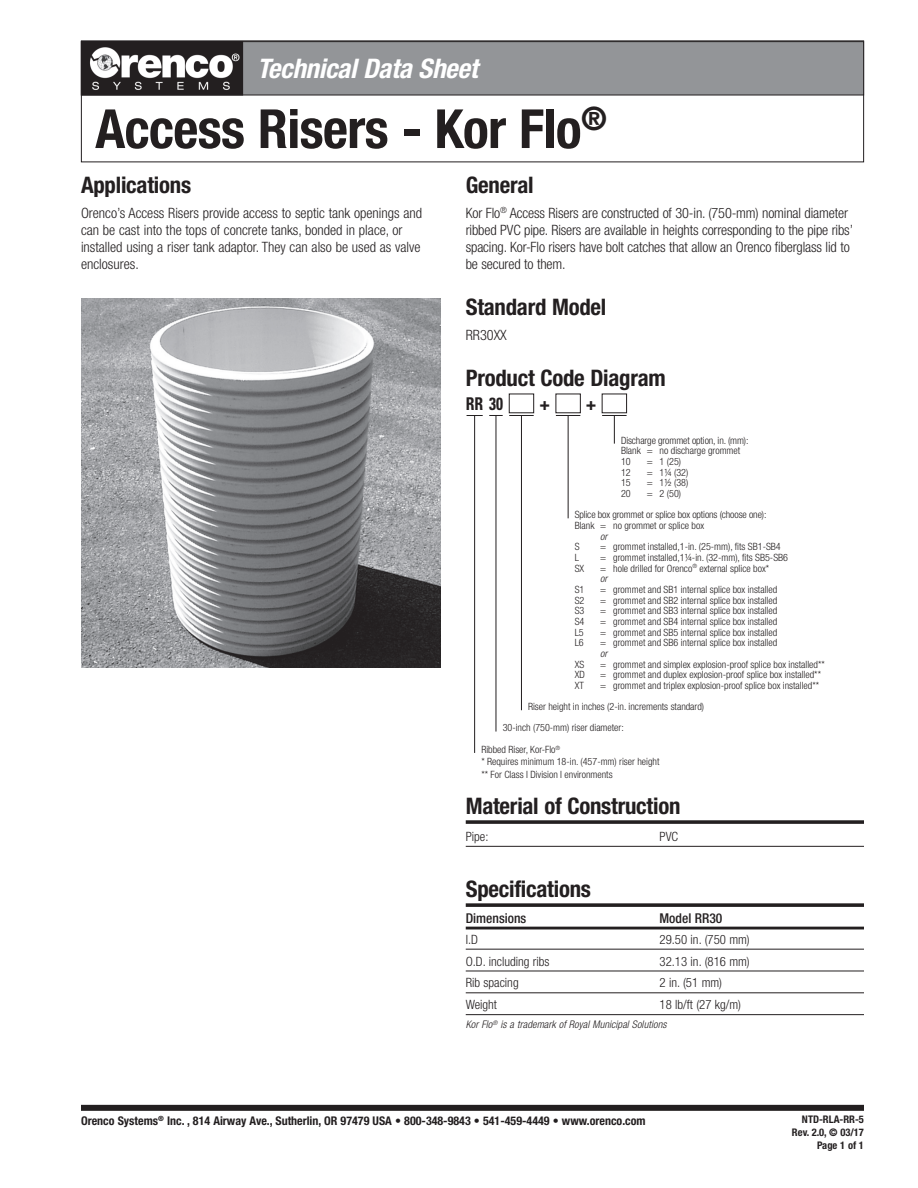
<style>
.page{position:relative;width:918px;height:1188px;background:#fff}
.page>*{position:absolute;margin:0;border:0;box-sizing:border-box;transform-origin:0 0}
.t1{font:700 condensed 54px "Helvetica Neue";letter-spacing:-.01em;color:#231f20}
.t2{font:italic 700 condensed 27px "Helvetica Neue";letter-spacing:-.01em;color:#fff}
.TDS_Subheads_2{font:700 condensed 22.8px "Helvetica Neue";letter-spacing:-.01em;color:#231f20}
.OSI_SpecsHead{font:700 condensed 22.8px "Helvetica Neue";letter-spacing:-.01em;color:#231f20}
.t3{font:700 condensed 17.55px "Univers";color:#231f20;scale:.89 1}
.t4{font:700 condensed 17.55px "Helvetica Neue";color:#231f20}
.TDS_Text{font:300 condensed 14.25px/17.1px "Helvetica Neue";letter-spacing:-.01em;color:#231f20}
.OSI_SpecsSubhead{font:500 condensed 13.5px "Helvetica Neue";color:#231f20}
.OSI_SpecsText{font:300 condensed 12.9px "Helvetica Neue";color:#231f20}
.t5{font:700 condensed 12px "Helvetica Neue";color:#231f20}
.Footnotes{font:italic 300 condensed 10.5px "Helvetica Neue";letter-spacing:.01em;color:#231f20}
.t6{font:700 condensed 10.5px/12.6px "Helvetica Neue";color:#231f20;text-align:right}
.t7{font:300 condensed 10.05px/10.6px "Helvetica Neue";color:#231f20}
.t8{font:italic 300 condensed 10.05px "Helvetica Neue";color:#231f20}
.s1{font-style:italic}
</style>
<div class="page">
<div style="left:81px;top:1105px;width:783px;height:6px;background:#231f20"></div>
<div style="left:81px;top:42px;width:783px;height:53px;background:#939598"></div>
<div style="left:81px;top:41px;width:783px;height:54px;border:1px solid #231f20"></div>
<div style="left:81px;top:42px;width:162px;height:53px;background:#231f20"></div>
<img style="left:90px;top:47px;width:150px;height:43px">
<div style="left:81px;top:41px;width:162px;height:54px;border:1px solid #231f20"></div>
<svg style="left:466px;top:820px;width:398px;height:4px;background:#3a3737"></svg>
<hr style="left:466px;top:846px;width:398px;height:1px;background:#231f20">
<svg style="left:466px;top:903px;width:398px;height:4px;background:#3a3738"></svg>
<hr style="left:466px;top:927px;width:398px;height:2px;background:#231f20">
<hr style="left:466px;top:949px;width:398px;height:1px;background:#231f20">
<hr style="left:466px;top:971px;width:398px;height:1px;background:#231f20">
<hr style="left:466px;top:992px;width:398px;height:1px;background:#231f20">
<hr style="left:466px;top:1014px;width:398px;height:1px;background:#231f20">
<img style="left:81px;top:298px;width:359px;height:369px">
<svg style="left:467px;top:415px;width:16px;height:1px"></svg>
<hr style="left:474px;top:416px;width:1px;height:337px;background:#231f20">
<svg style="left:489px;top:394px;width:45px;height:338px"></svg>
<svg style="left:555px;top:394px;width:72px;height:125px"></svg>
<h2 class="t2" style="left:257px;top:52px;width:222px">Technical Data Sheet</h2>
<h1 class="t1" style="left:95px;top:96px;width:513px">Access Risers - Kor Flo<sup>®</sup></h1>
<p class="TDS_Subheads_2" style="left:81px;top:171px;width:112px">Applications</p>
<p class="TDS_Text" style="left:81px;top:204px;width:343px">Orenco’s Access Risers provide access to septic tank openings and can be cast into the tops of concrete tanks, bonded in place, or installed using a riser tank adaptor. They can also be used as valve enclosures.</p>
<p class="TDS_Subheads_2" style="left:466px;top:171px;width:69px">General</p>
<p class="TDS_Text" style="left:466px;top:204px;width:389px">Kor Flo<sup>®</sup> Access Risers are constructed of 30-in. (750-mm) nominal diameter ribbed PVC pipe. Risers are available in heights corresponding to the pipe ribs’ spacing. Kor-Flo risers have bolt catches that allow an Orenco fiberglass lid to be secured to them.</p>
<p class="TDS_Subheads_2" style="left:466px;top:293px;width:142px">Standard Model</p>
<p class="TDS_Text" style="left:466px;top:326px;width:43px">RR30XX</p>
<p class="TDS_Subheads_2" style="left:466px;top:364px;width:202px">Product Code Diagram</p>
<p class="t3" style="left:466px;top:393px;width:43px">RR 30</p>
<p class="t4" style="left:539px;top:393px;width:12px">+</p>
<p class="t4" style="left:586px;top:393px;width:12px">+</p>
<p class="t7" style="left:621px;top:435px;width:129px">Discharge grommet option, in. (mm):<br>Blank = no discharge grommet<br>10</p>
<p class="t7" style="left:647px;top:456px;width:36px">= 1 (25)</p>
<p class="t7" style="left:621px;top:467px;width:11px">12</p>
<p class="t7" style="left:647px;top:467px;width:43px">= 1¼ (32)</p>
<p class="t7" style="left:621px;top:477px;width:11px">15</p>
<p class="t7" style="left:647px;top:477px;width:43px">= 1½ (38)</p>
<p class="t7" style="left:621px;top:488px;width:11px">20</p>
<p class="t7" style="left:647px;top:488px;width:36px">= 2 (50)</p>
<p class="t7" style="left:575px;top:509px;width:193px">Splice box grommet or splice box options (choose one):</p>
<p class="t7" style="left:575px;top:520px;width:131px">Blank = no grommet or splice box</p>
<p class="t8" style="left:600px;top:530px;width:9px">or</p>
<p class="t7" style="left:575px;top:541px;width:6px">S</p>
<p class="t7" style="left:600px;top:541px;width:182px">= grommet installed,1-in. (25-mm), fits SB1-SB4</p>
<p class="t7" style="left:575px;top:552px;width:6px">L</p>
<p class="t7" style="left:600px;top:552px;width:189px">= grommet installed,1¼-in. (32-mm), fits SB5-SB6</p>
<p class="t7" style="left:575px;top:563px;width:11px">SX</p>
<p class="t7" style="left:600px;top:563px;width:170px">= hole drilled for Orenco<sup>®</sup> external splice box* <span class="s1">or</span></p>
<p class="t7" style="left:575px;top:584px;width:11px">S1</p>
<p class="t7" style="left:600px;top:584px;width:178px">= grommet and SB1 internal splice box installed</p>
<p class="t7" style="left:575px;top:595px;width:11px">S2</p>
<p class="t7" style="left:600px;top:595px;width:178px">= grommet and SB2 internal splice box installed</p>
<p class="t7" style="left:575px;top:605px;width:11px">S3</p>
<p class="t7" style="left:600px;top:605px;width:178px">= grommet and SB3 internal splice box installed</p>
<p class="t7" style="left:575px;top:616px;width:11px">S4</p>
<p class="t7" style="left:600px;top:616px;width:178px">= grommet and SB4 internal splice box installed</p>
<p class="t7" style="left:575px;top:627px;width:11px">L5</p>
<p class="t7" style="left:600px;top:627px;width:178px">= grommet and SB5 internal splice box installed</p>
<p class="t7" style="left:575px;top:637px;width:11px">L6</p>
<p class="t7" style="left:600px;top:637px;width:178px">= grommet and SB6 internal splice box installed <span class="s1">or</span></p>
<p class="t7" style="left:575px;top:659px;width:11px">XS</p>
<p class="t7" style="left:600px;top:659px;width:226px">= grommet and simplex explosion-proof splice box installed**</p>
<p class="t7" style="left:575px;top:669px;width:12px">XD</p>
<p class="t7" style="left:600px;top:669px;width:222px">= grommet and duplex explosion-proof splice box installed**</p>
<p class="t7" style="left:575px;top:680px;width:11px">XT</p>
<p class="t7" style="left:600px;top:680px;width:220px">= grommet and triplex explosion-proof splice box installed**</p>
<p class="t7" style="left:528px;top:701px;width:178px">Riser height in inches (2-in. increments standard)</p>
<p class="t7" style="left:481px;top:743px;width:180px;line-height:12.6px">Ribbed Riser, Kor-Flo<sup>®<br></sup>* Requires minimum 18-in. (457-mm) riser height ** For Class I Division I environments</p>
<p class="t7" style="left:503px;top:722px;width:123px">30-inch (750-mm) riser diameter:</p>
<p class="OSI_SpecsHead" style="left:466px;top:792px;width:216px">Material of Construction</p>
<p class="OSI_SpecsText" style="left:466px;top:829px;width:24px">Pipe:</p>
<p class="OSI_SpecsText" style="left:660px;top:829px;width:20px">PVC</p>
<p class="OSI_SpecsHead" style="left:466px;top:875px;width:127px">Specifications</p>
<p class="OSI_SpecsSubhead" style="left:466px;top:910px;width:62px">Dimensions</p>
<p class="OSI_SpecsSubhead" style="left:660px;top:910px;width:64px">Model RR30</p>
<p class="OSI_SpecsText" style="left:466px;top:932px;width:14px">I.D</p>
<p class="OSI_SpecsText" style="left:660px;top:932px;width:92px">29.50 in. (750 mm)</p>
<p class="OSI_SpecsText" style="left:466px;top:954px;width:85px">O.D. including ribs</p>
<p class="OSI_SpecsText" style="left:660px;top:954px;width:92px">32.13 in. (816 mm)</p>
<p class="OSI_SpecsText" style="left:466px;top:975px;width:54px">Rib spacing</p>
<p class="OSI_SpecsText" style="left:660px;top:975px;width:64px">2 in. (51 mm)</p>
<p class="OSI_SpecsText" style="left:466px;top:997px;width:33px">Weight</p>
<p class="OSI_SpecsText" style="left:660px;top:997px;width:83px">18 lb/ft (27 kg/m)</p>
<p class="Footnotes" style="left:466px;top:1019px;width:202px">Kor Flo<sup>®</sup> is a trademark of Royal Municipal Solutions</p>
<p class="t5" style="left:81px;top:1113px;width:566px">Orenco Systems<sup>®</sup> Inc. , 814 Airway Ave., Sutherlin, OR 97479 USA • 800-348-9843 • 541-459-4449 • www.orenco.com</p>
<p class="t6" style="left:792px;top:1113px;width:74px">NTD-RLA-RR-5<br>Rev. 2.0, © 03/17<br>Page 1 of 1</p>
</div>
